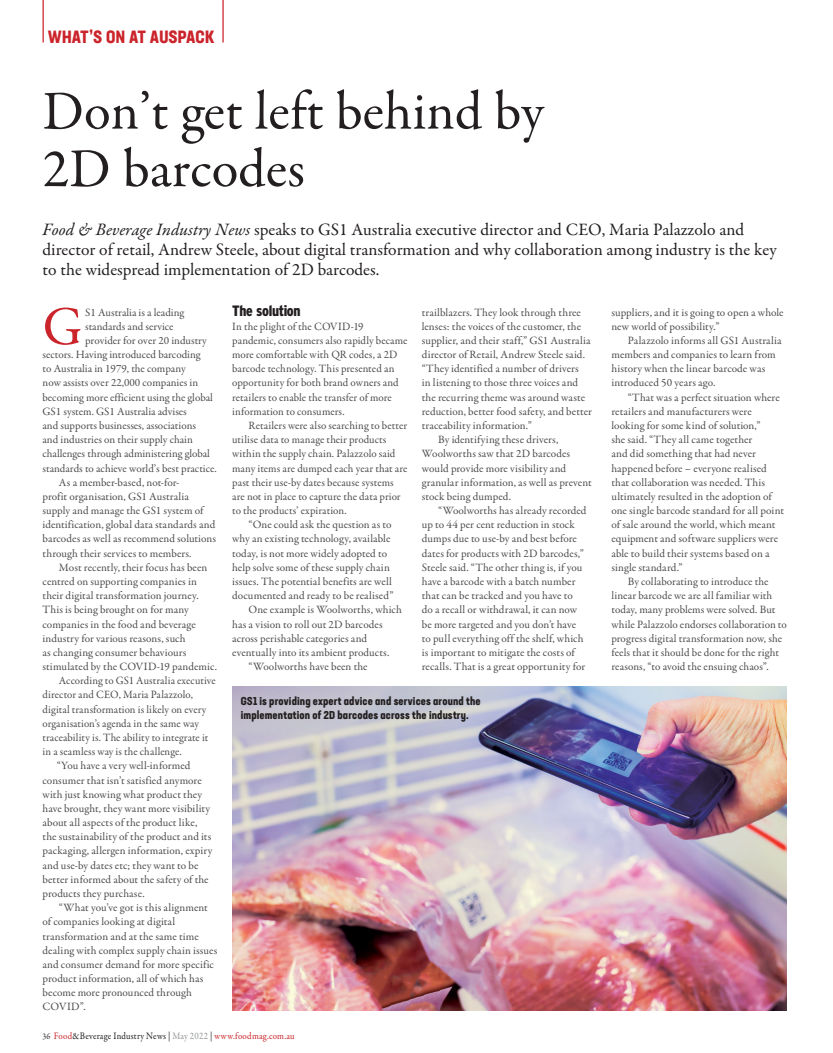
<style>
.page{position:relative;width:833px;height:1053px;background:#fff}
.page>*{position:absolute;margin:0;border:0;box-sizing:border-box;transform-origin:0 0}
.t1{font:55px/57.5px "Garamond Premr Pro";color:#231f20}
.First_Paragraph{font:55px "Garamond Premr Pro";color:#cb242b}
.Intro{font:17.5px/20px "Garamond Premr Pro";color:#231f20}
.t2{font:700 condensed 17.5px "Neusa Next Std";letter-spacing:.01em;color:#cb242b}
.Sub_Header{font:900 15px "Interstate Condensed";letter-spacing:-.025em;color:#231f20}
.Body{font:11.25px/14.1px "Garamond Premr Pro";letter-spacing:.005em;color:#4b4c4d}
.First_Paragraph-2{font:11.25px "Garamond Premr Pro";color:#4b4c4d}
.t3{font:700 condensed 11.25px/13.8px "Neusa Next Std";letter-spacing:.015em;color:#231f20}
.t4{font:10px "Garamond Premr Pro";letter-spacing:.025em;color:#231f20;scale:.9 1}
.s1{font-style:italic}
.s2{font-size:8.75px}
.s3{color:#cb242b}
.s4{color:#939598}
</style>
<div class="page">
<hr style="left:43px;top:0;width:1px;height:42px;background:#cb242b">
<hr style="left:222px;top:0;width:2px;height:42px;background:#cb242b">
<img style="left:232px;top:686px;width:555px;height:324px">
<h2 class="t2" style="left:48px;top:25px;width:168px">WHAT’S ON AT AUSPACK</h2>
<h1 class="t1" style="left:43px;top:84px;width:503px">Don’t get left behind by<br>2D barcodes</h1>
<p class="Intro" style="left:43px;top:220px;width:735px"><span class="s1">Food &amp; Beverage Industry News</span> speaks to GS1 Australia executive director and CEO, Maria Palazzolo and director of retail, Andrew Steele, about digital transformation and why collaboration among industry is the key to the widespread implementation of 2D barcodes.</p>
<p class="First_Paragraph" style="left:43px;top:293px;width:41px">G</p>
<p class="First_Paragraph-2" style="left:85px;top:305px;width:101px">S1 Australia is a leading</p>
<p class="First_Paragraph-2" style="left:85px;top:319px;width:90px">standards and service</p>
<p class="First_Paragraph-2" style="left:85px;top:333px;width:123px">provider for over 20 industry</p>
<p class="First_Paragraph-2" style="left:43px;top:348px;width:159px">sectors. Having introduced barcoding</p>
<p class="First_Paragraph-2" style="left:43px;top:362px;width:145px">to Australia in 1979, the company</p>
<p class="First_Paragraph-2" style="left:43px;top:376px;width:157px">now assists over 22,000 companies in</p>
<p class="First_Paragraph-2" style="left:43px;top:390px;width:172px">becoming more efficient using the global</p>
<p class="First_Paragraph-2" style="left:43px;top:404px;width:146px">GS1 system. GS1 Australia advises</p>
<p class="First_Paragraph-2" style="left:43px;top:418px;width:155px">and supports businesses, associations</p>
<p class="First_Paragraph-2" style="left:43px;top:433px;width:152px">and industries on their supply chain</p>
<p class="First_Paragraph-2" style="left:43px;top:447px;width:169px">challenges through administering global</p>
<p class="First_Paragraph-2" style="left:43px;top:461px;width:176px">standards to achieve world’s best practice.</p>
<p class="Body" style="left:43px;top:475px;width:175px;text-indent:16px">As a member-based, not-for-<br>profit organisation, GS1 Australia supply and manage the GS1 system of identification, global data standards and barcodes as well as recommend solutions through their services to members.</p>
<p class="Body" style="left:43px;top:560px;width:176px;text-indent:16px">Most recently, their focus has been centred on supporting companies in their digital transformation journey.<br>This is being brought on for many companies in the food and beverage industry for various reasons, such<br>as changing consumer behaviours stimulated by the COVID-19 pandemic.</p>
<p class="Body" style="left:43px;top:674px;width:175px;text-indent:16px">According to GS1 Australia executive director and CEO, Maria Palazzolo, digital transformation is likely on every organisation’s agenda in the same way traceability is. The ability to integrate it in a seamless way is the challenge.</p>
<p class="Body" style="left:43px;top:759px;width:171px;text-indent:14px">“You have a very well-informed consumer that isn’t satisfied anymore with just knowing what product they have brought, they want more visibility about all aspects of the product like, the sustainability of the product and its packaging, allergen information, expiry and use-by dates etc; they want to be better informed about the safety of the products they purchase.</p>
<p class="Body" style="left:43px;top:900px;width:176px;text-indent:16px">“What you’ve got is this alignment of companies looking at digital transformation and at the same time dealing with complex supply chain issues and consumer demand for more specific product information, all of which has become more pronounced through<br>COVID”.</p>
<p class="Sub_Header" style="left:232px;top:302px;width:70px">The solution</p>
<p class="Body" style="left:232px;top:319px;width:177px">In the plight of the COVID-19 pandemic, consumers also rapidly became more comfortable with QR codes, a 2D barcode technology. This presented an opportunity for both brand owners and retailers to enable the transfer of more information to consumers.</p>
<p class="Body" style="left:232px;top:418px;width:177px;text-indent:16px">Retailers were also searching to better utilise data to manage their products within the supply chain. Palazzolo said many items are dumped each year that are past their use-by dates because systems are not in place to capture the data prior to the products’ expiration.</p>
<p class="Body" style="left:232px;top:518px;width:163px;text-indent:16px">“One could ask the question as to why an existing technology, available today, is not more widely adopted to help solve some of these supply chain issues. The potential benefits are well documented and ready to be realised”</p>
<p class="Body" style="left:232px;top:603px;width:171px;text-indent:16px">One example is Woolworths, which has a vision to roll out 2D barcodes across perishable categories and eventually into its ambient products.</p>
<p class="Body" style="left:248px;top:659px;width:121px">“Woolworths have been the</p>
<p class="Body" style="left:422px;top:305px;width:172px">trailblazers. They look through three lenses: the voices of the customer, the supplier, and their staff,” GS1 Australia director of Retail, Andrew Steele said. “They identified a number of drivers<br>in listening to those three voices and the recurring theme was around waste reduction, better food safety, and better traceability information.”</p>
<p class="Body" style="left:422px;top:433px;width:171px;text-indent:16px">By identifying these drivers,<br>Woolworths saw that 2D barcodes would provide more visibility and granular information, as well as prevent stock being dumped.</p>
<p class="Body" style="left:422px;top:503px;width:166px;text-indent:16px">“Woolworths has already recorded up to 44 per cent reduction in stock dumps due to use-by and best before dates for products with 2D barcodes,” Steele said. “The other thing is, if you have a barcode with a batch number that can be tracked and you have to do a recall or withdrawal, it can now be more targeted and you don’t have to pull everything off the shelf, which is important to mitigate the costs of recalls. That is a great opportunity for</p>
<p class="t3" style="left:241px;top:693px;width:241px">GS1 is providing expert advice and services around the implementation of 2D barcodes across the industry.</p>
<p class="t4" style="left:43px;top:1029px;width:282px"><span class="s2">36</span> <span class="s3">Food</span>&amp;Beverage Industry News | <span class="s4">May 2022</span> | <span class="s3">www.foodmag.com.au</span></p>
<p class="Body" style="left:611px;top:305px;width:174px">suppliers, and it is going to open a whole new world of possibility.”</p>
<p class="Body" style="left:611px;top:333px;width:172px;text-indent:16px">Palazzolo informs all GS1 Australia members and companies to learn from history when the linear barcode was introduced 50 years ago.</p>
<p class="Body" style="left:611px;top:390px;width:174px;text-indent:16px">“That was a perfect situation where retailers and manufacturers were looking for some kind of solution,”<br>she said. “They all came together<br>and did something that had never happened before – everyone realised that collaboration was needed. This ultimately resulted in the adoption of one single barcode standard for all point of sale around the world, which meant equipment and software suppliers were able to build their systems based on a single standard.”</p>
<p class="Body" style="left:611px;top:574px;width:177px;text-indent:16px">By collaborating to introduce the linear barcode we are all familiar with today, many problems were solved. But while Palazzolo endorses collaboration to progress digital transformation now, she feels that it should be done for the right reasons, “to avoid the ensuing chaos”.</p>
</div>
